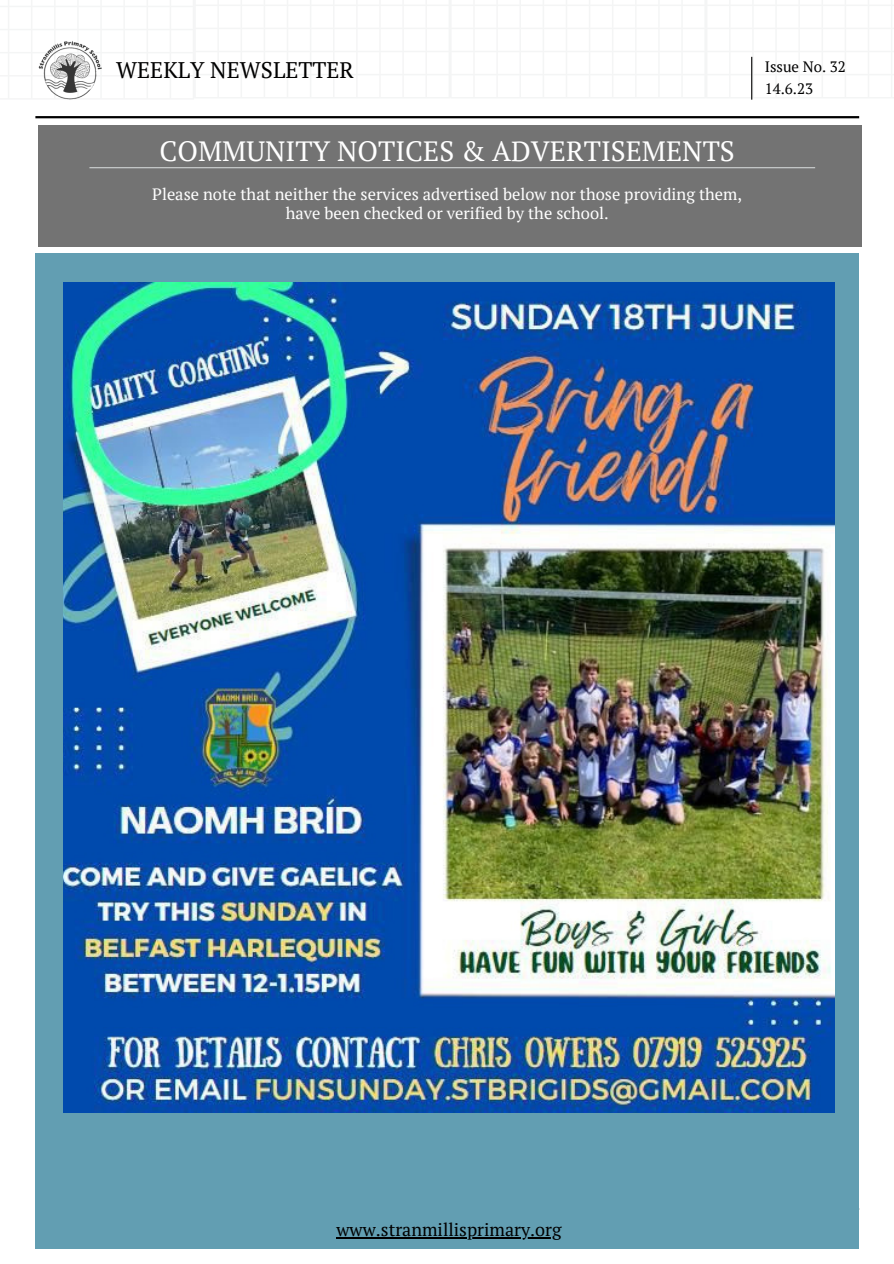
<style>
.page{position:relative;width:894px;height:1264px;background:#fff}
.page>*{position:absolute;margin:0;border:0;box-sizing:border-box;transform-origin:0 0}
.t1{font:27.75px "PT Serif";color:#fff}
.t2{font:22.5px "PT Serif";color:#000}
.t3{font:18px "PT Serif";color:#000}
.t4{font:16.5px/19.2px "PT Serif";color:#fff;text-align:center}
.t5{font:15px "PT Serif";color:#000}
</style>
<div class="page">
<svg style="left:0;top:0;width:893px;height:100px"></svg>
<img style="left:35px;top:37px;width:76px;height:63px">
<hr style="left:751px;top:57px;width:1px;height:43px;background:#000">
<hr style="left:35px;top:116px;width:823px;height:2px;background:#000">
<div style="left:35px;top:253px;width:823px;height:995px;background:#629eb2"></div>
<div style="left:38px;top:125px;width:823px;height:121px;background:#737373"></div>
<hr style="left:89px;top:167px;width:725px;height:1px;background:#d0d3d4">
<img style="left:64px;top:282px;width:770px;height:830px">
<hr style="left:336px;top:1236px;width:225px;height:2px;background:#000">
<p class="t2" style="left:116px;top:55px;width:239px">WEEKLY NEWSLETTER</p>
<p class="t5" style="left:764px;top:56px;width:83px">Issue No. 32</p>
<p class="t5" style="left:764px;top:78px;width:50px">14.6.23</p>
<p class="t1" style="left:160px;top:132px;width:576px">COMMUNITY NOTICES &amp; ADVERTISEMENTS</p>
<p class="t4" style="left:152px;top:184px;width:591px">Please note that neither the services advertised below nor those providing them, have been checked or verified by the school.</p>
<p class="t3" style="left:336px;top:1217px;width:226px">www.stranmillisprimary.org</p>
</div>
